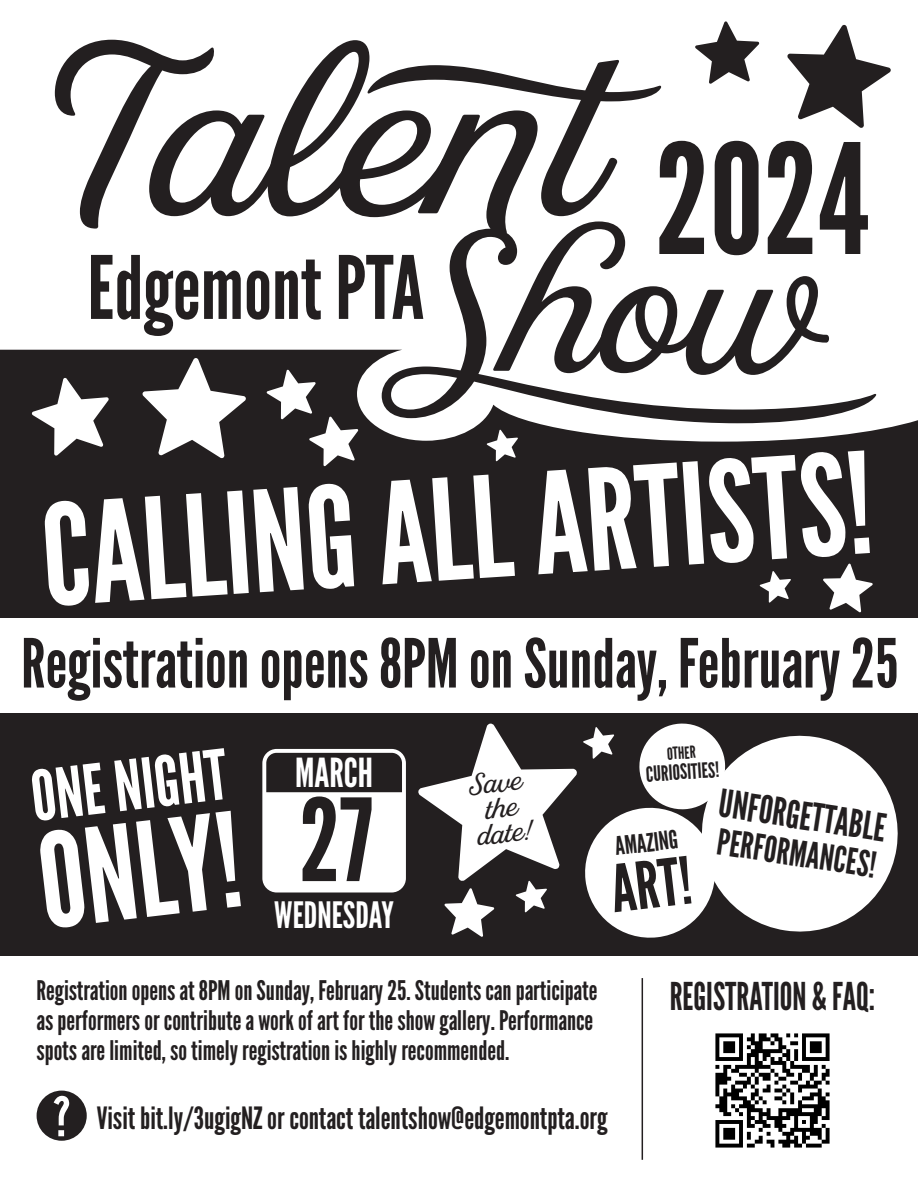
<style>
.page{position:relative;width:918px;height:1188px;background:#fff}
.page>*{position:absolute;margin:0;border:0;box-sizing:border-box;transform-origin:0 0}
.t1{font:238.2px "Stash";color:#231f20}
.t2{font:195.75px "Stash";color:#231f20}
.t3{font:152.4px "League Gothic";color:#231f20}
.t4{font:139.65px "League Gothic";color:#fff}
.t5{font:130.5px "League Gothic";color:#fff}
.t6{font:113.85px "League Gothic";color:#231f20}
.t7{font:87px "League Gothic";color:#231f20}
.t8{font:69px "League Gothic";color:#fff}
.t9{font:67.5px "League Gothic";color:#231f20}
.t10{font:65.1px "League Gothic";color:#231f20}
.t11{font:54.75px "League Gothic";color:#fff}
.t12{font:39.9px "League Gothic";color:#fff}
.t13{font:38.25px "League Gothic";color:#231f20;scale:.93 1}
.t14{font:38.25px "League Gothic";color:#231f20}
.t15{font:36.3px "League Gothic";color:#fff}
.t16{font:35.85px "League Gothic";color:#231f20}
.t17{font:30.6px "League Gothic";color:#231f20}
.t18{font:28.95px/25.5px "Stash";color:#231f20;text-align:center}
.t19{font:27px/30px "League Gothic";color:#231f20}
.t20{font:25.35px "League Gothic";color:#231f20}
.t21{font:21px "League Gothic";color:#231f20}
.t22{font:16.8px "League Gothic";color:#231f20}
</style>
<div class="page">
<svg style="left:0;top:350px;width:918px;height:268px;fill:#231f20"></svg>
<div style="left:37px;top:1091px;width:50px;height:50px;background:#231f20;border-radius:50%"></div>
<hr style="left:642px;top:978px;width:1px;height:182px;background:#231f20">
<svg style="left:32px;top:378px;width:77px;height:78px"></svg>
<svg style="left:142px;top:358px;width:104px;height:100px"></svg>
<svg style="left:823px;top:564px;width:50px;height:48px"></svg>
<svg style="left:267px;top:370px;width:91px;height:96px"></svg>
<svg style="left:695px;top:21px;width:64px;height:63px"></svg>
<svg style="left:787px;top:25px;width:104px;height:103px"></svg>
<div style="left:0;top:713px;width:918px;height:243px;background:#231f20"></div>
<svg style="left:727px;top:735px;width:171px;height:197px;fill:#fff"></svg>
<svg style="left:487px;top:430px;width:31px;height:31px"></svg>
<svg style="left:760px;top:571px;width:31px;height:32px"></svg>
<svg style="left:418px;top:723px;width:309px;height:215px"></svg>
<div style="left:262px;top:749px;width:144px;height:144px;background:#fff;border-radius:14px"></div>
<div style="left:266px;top:753px;width:136px;height:39px;background:#231f20"></div>
<img style="left:715px;top:1033px;width:115px;height:115px">
<h1 class="t1" style="left:46px;top:-6px;width:800px">Talent</h1>
<h3 class="t7" style="left:88px;top:236px;width:338px">Edgemont PTA</h3>
<h3 class="t3" style="left:655px;top:109px;width:215px">2024</h3>
<h2 class="t2" style="left:409px;top:191px;width:496px">Show</h2>
<h3 class="t4" style="left:36px;top:476px;width:833px;rotate:-4deg">CALLING ALL ARTISTS!</h3>
<h3 class="t9" style="left:21px;top:623px;width:879px">Registration opens 8PM on Sunday, February 25</h3>
<h3 class="t8" style="left:26px;top:757px;width:198px;rotate:-7deg">ONE NIGHT</h3>
<h3 class="t5" style="left:30px;top:806px;width:204px;rotate:-7deg">ONLY!</h3>
<h3 class="t12" style="left:295px;top:749px;width:79px">MARCH</h3>
<h3 class="t6" style="left:299px;top:773px;width:75px">27</h3>
<h3 class="t15" style="left:274px;top:894px;width:121px">WEDNESDAY</h3>
<p class="t18" style="left:468px;top:774px;width:58px;rotate:-7deg">Save the date!</p>
<p class="t22" style="left:666px;top:744px;width:30px;rotate:-4deg">OTHER</p>
<p class="t21" style="left:645px;top:762px;width:75px;rotate:-4deg">CURIOSITIES!</p>
<p class="t20" style="left:613px;top:831px;width:65px;rotate:-7deg">AMAZING</p>
<h3 class="t10" style="left:607px;top:851px;width:82px;rotate:-7deg">ART!</h3>
<h3 class="t14" style="left:723px;top:780px;width:170px;rotate:9deg">UNFORGETTABLE</h3>
<h3 class="t16" style="left:721px;top:820px;width:162px;rotate:9deg">PERFORMANCES!</h3>
<p class="t19" style="left:36px;top:976px;width:563px">Registration opens at 8PM on Sunday, February 25. Students can participate as performers or contribute a work of art for the show gallery. Performance spots are limited, so timely registration is highly recommended.</p>
<h3 class="t13" style="left:670px;top:973px;width:223px">REGISTRATION &amp; FAQ:</h3>
<h3 class="t11" style="left:53px;top:1084px;width:19px">?</h3>
<p class="t17" style="left:97px;top:1100px;width:512px">Visit bit.ly/3ugigNZ or contact talentshow@edgemontpta.org</p>
</div>
